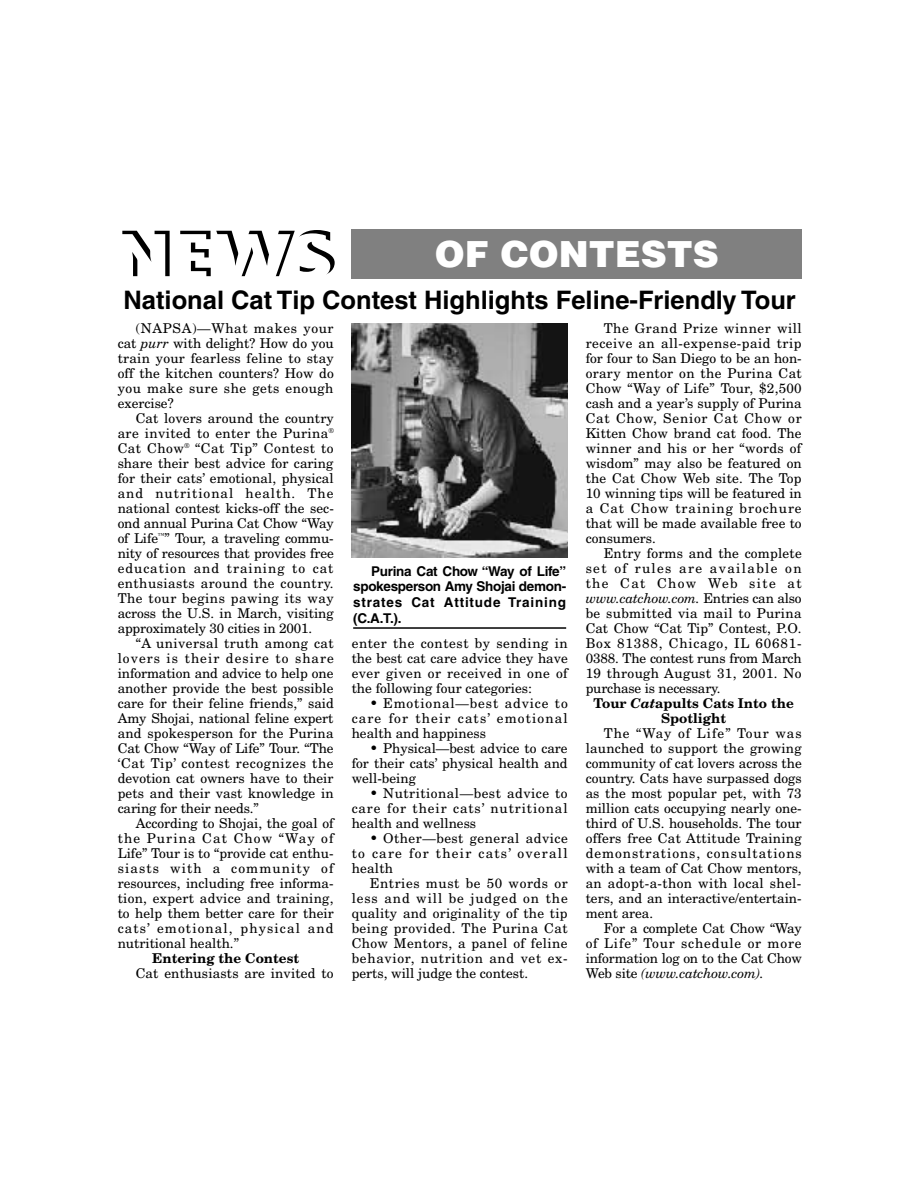
<style>
.page{position:relative;width:918px;height:1188px;background:#fff}
.page>*{position:absolute;margin:0;border:0;box-sizing:border-box;transform-origin:0 0}
.t1{font:900 36px "Helvetica";color:#fff}
.t2{font:700 25.5px "Helvetica";color:#000}
.t3{font:13.5px/15px "New Century Schlbk";letter-spacing:.01em;color:#000;text-align:justify}
.t4{font:700 13.5px/15.8px "Helvetica";letter-spacing:.06em;color:#000;text-align:justify}
.t5{font:700 13.5px "New Century Schlbk";color:#000}
.t6{font:13.5px "New Century Schlbk";letter-spacing:-.01em;color:#000}
.t7{font:13.5px "New Century Schlbk";letter-spacing:.1em;color:#000}
.t8{font:italic 13.5px "New Century Schlbk";letter-spacing:-.01em;color:#000}
.t9{font:13.5px "New Century Schlbk";letter-spacing:.06em;color:#000}
.t10{font:13.5px "New Century Schlbk";letter-spacing:.03em;color:#000}
.s1{font-style:italic}
.s2{font-style:normal}
</style>
<div class="page">
<img style="left:352px;top:323px;width:216px;height:235px">
<hr style="left:353px;top:627px;width:213px;height:2px;background:#000">
<svg style="left:122px;top:231px;width:48px;height:46px"></svg>
<svg style="left:180px;top:230px;width:155px;height:47px"></svg>
<div style="left:352px;top:230px;width:450px;height:49px;background:#808080"></div>
<h1 class="t1" style="left:435px;top:231px;width:285px">OF CONTESTS</h1>
<h2 class="t2" style="left:124px;top:284px;width:674px">National Cat Tip Contest Highlights Feline-Friendly Tour</h2>
<p class="t3" style="left:118px;top:320px;width:218px;text-indent:18px">(NAPSA)—What makes your cat <span class="s1">purr</span> with delight? How do you train your fearless feline to stay off the kitchen counters? How do you make sure she gets enough exercise?</p>
<p class="t3" style="left:118px;top:410px;width:218px;text-indent:18px">Cat lovers around the country are invited to enter the Purina<sup>® </sup>Cat Chow<sup>®</sup> “Cat Tip” Contest to share their best advice for caring for their cats’ emotional, physical and nutritional health. The national contest kicks-off the sec&shy;ond annual Purina Cat Chow “Way of Life<sup>™</sup>” Tour, a traveling commu&shy;nity of resources that provides free education and training to cat enthusiasts around the country.<br>The tour begins pawing its way across the U.S. in March, visiting approximately 30 cities in 2001.</p>
<p class="t3" style="left:118px;top:635px;width:218px;text-indent:18px">“A universal truth among cat lovers is their desire to share information and advice to help one another provide the best possible care for their feline friends,” said Amy Shojai, national feline expert and spokesperson for the Purina Cat Chow “Way of Life” Tour. “The ‘Cat Tip’ contest recognizes the devotion cat owners have to their pets and their vast knowledge in caring for their needs.”</p>
<p class="t3" style="left:118px;top:815px;width:218px;text-indent:18px">According to Shojai, the goal of the Purina Cat Chow “Way of Life” Tour is to “provide cat enthu&shy;siasts with a community of resources, including free informa&shy;tion, expert advice and training, to help them better care for their cats’ emotional, physical and nutritional health.”</p>
<p class="t5" style="left:152px;top:949px;width:148px">Entering the Contest</p>
<p class="t3" style="left:136px;top:965px;width:199px">Cat enthusiasts are invited to</p>
<p class="t4" style="left:353px;top:563px;width:215px;text-indent:18px">Purina Cat Chow “Way of Life” spokesperson Amy Shojai demon&shy;strates Cat Attitude Training (C.A.T.).</p>
<p class="t3" style="left:352px;top:635px;width:218px">enter the contest by sending in the best cat care advice they have ever given or received in one of the following four categories:</p>
<p class="t3" style="left:352px;top:695px;width:218px;text-indent:18px">• Emotional—best advice to care for their cats’ emotional health and happiness</p>
<p class="t3" style="left:352px;top:740px;width:218px;text-indent:18px">• Physical—best advice to care for their cats’ physical health and well-being</p>
<p class="t3" style="left:352px;top:785px;width:218px;text-indent:18px">• Nutritional—best advice to care for their cats’ nutritional health and wellness</p>
<p class="t3" style="left:352px;top:830px;width:218px;text-indent:18px">• Other—best general advice to care for their cats’ overall health</p>
<p class="t3" style="left:352px;top:875px;width:218px;text-indent:18px">Entries must be 50 words or less and will be judged on the quality and originality of the tip being provided. The Purina Cat Chow Mentors, a panel of feline behavior, nutrition and vet ex&shy;perts, will judge the contest.</p>
<p class="t3" style="left:586px;top:320px;width:218px;text-indent:18px">The Grand Prize winner will receive an all-expense-paid trip for four to San Diego to be an hon&shy;orary mentor on the Purina Cat Chow “Way of Life” Tour, $2,500 cash and a year’s supply of Purina Cat Chow, Senior Cat Chow or Kitten Chow brand cat food. The winner and his or her “words of wisdom” may also be featured on the Cat Chow Web site. The Top 10 winning tips will be featured in a Cat Chow training brochure that will be made available free to consumers.</p>
<p class="t3" style="left:604px;top:545px;width:200px">Entry forms and the complete</p>
<p class="t7" style="left:586px;top:560px;width:217px">set of rules are available on</p>
<p class="t7" style="left:586px;top:575px;width:217px">the Cat Chow Web site at</p>
<p class="t8" style="left:586px;top:590px;width:218px">www.catchow.com. <span class="s2">Entries can also</span></p>
<p class="t3" style="left:586px;top:605px;width:218px">be submitted via mail to Purina</p>
<p class="t3" style="left:586px;top:620px;width:217px">Cat Chow “Cat Tip” Contest, P.O.</p>
<p class="t9" style="left:586px;top:635px;width:217px">Box 81388, Chicago, IL 60681-</p>
<p class="t6" style="left:586px;top:650px;width:218px">0388. The contest runs from March</p>
<p class="t10" style="left:586px;top:665px;width:218px">19 through August 31, 2001. No</p>
<p class="t6" style="left:586px;top:680px;width:136px">purchase is necessary.</p>
<p class="t5" style="left:594px;top:694px;width:202px">Tour <span class="s1">Cat</span>apults Cats Into the</p>
<p class="t5" style="left:661px;top:709px;width:67px">Spotlight</p>
<p class="t3" style="left:586px;top:725px;width:218px;text-indent:18px">The “Way of Life” Tour was launched to support the growing community of cat lovers across the country. Cats have surpassed dogs as the most popular pet, with 73 million cats occupying nearly one&shy;third of U.S. households. The tour offers free Cat Attitude Training demonstrations, consultations with a team of Cat Chow mentors, an adopt-a-thon with local shel&shy;ters, and an interactive/entertain&shy;ment area.</p>
<p class="t3" style="left:586px;top:920px;width:218px;text-indent:18px">For a complete Cat Chow “Way of Life” Tour schedule or more information log on to the Cat Chow Web site <span class="s1">(www.catchow.com).</span></p>
</div>
